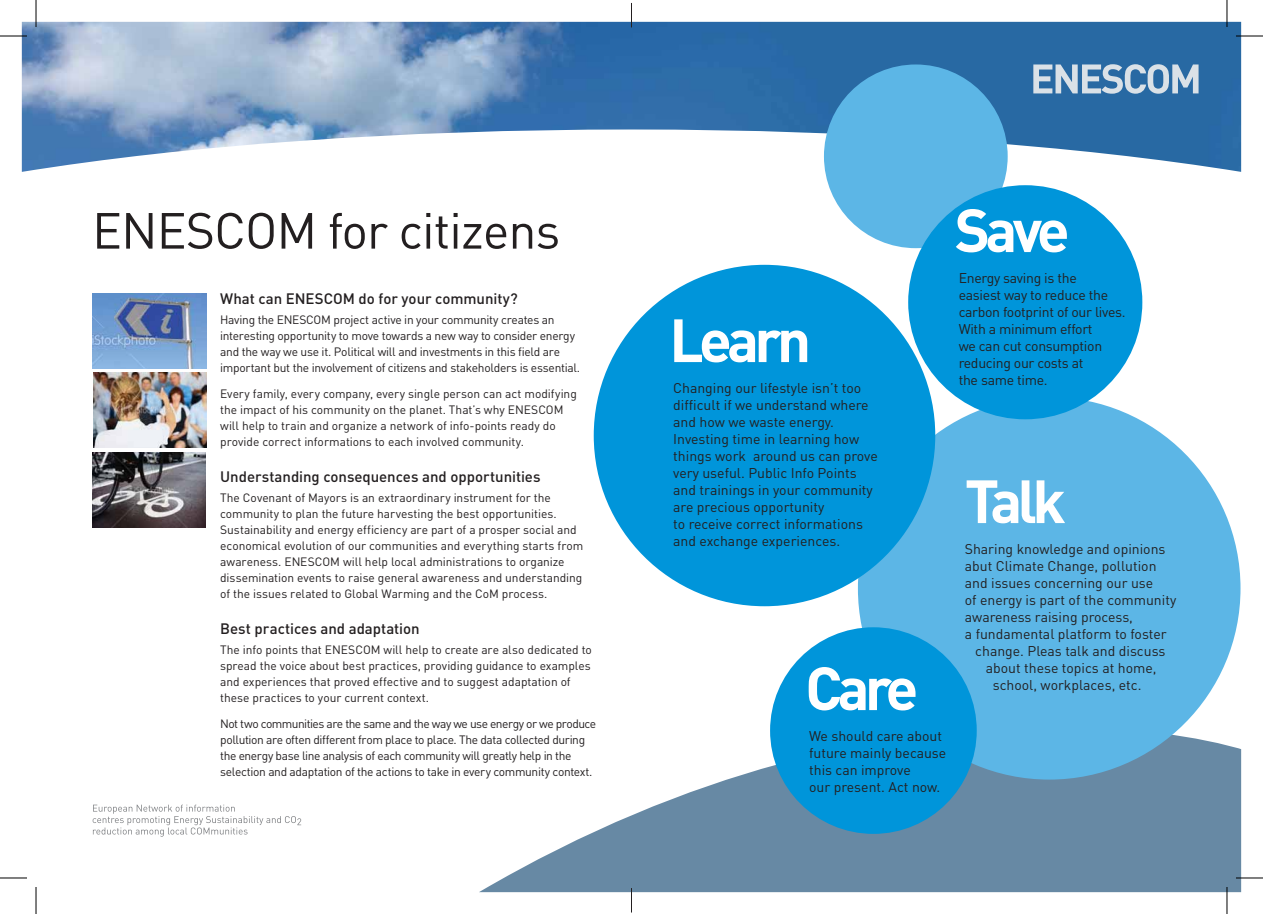
<style>
.page{position:relative;width:1263px;height:914px;background:#fff}
.page>*{position:absolute;margin:0;border:0;box-sizing:border-box;transform-origin:0 0}
.t1{font:700 60px "DIN";letter-spacing:-.08em;color:#fff}
.t2{font:50px "DIN";letter-spacing:-.02em;color:#231f20}
.t3{font:500 15px "DIN";color:#231f20}
.t4{font:14px/17px "DIN";color:#231f20}
.t5{font:14px/17px "DIN";letter-spacing:-.02em;color:#231f20}
.t6{font:12px/16px "DIN";letter-spacing:-.005em;color:#231f20}
.t7{font:12px/16px "DIN";letter-spacing:-.035em;color:#231f20}
</style>
<div class="page">
<svg style="left:479px;top:642px;width:762px;height:250px;fill:#6789a4"></svg>
<img style="left:22px;top:22px;width:1219px;height:150px">
<svg style="left:1033px;top:64px;width:165px;height:30px;background:#86a8c6"></svg>
<svg style="left:93px;top:805px;width:208px;height:32px"></svg>
<svg style="left:631px;top:3px;width:1px;height:24px"></svg>
<svg style="left:631px;top:888px;width:1px;height:24px"></svg>
<img style="left:93px;top:293px;width:113px;height:76px">
<img style="left:93px;top:373px;width:113px;height:75px">
<img style="left:93px;top:452px;width:113px;height:76px">
<div style="left:858px;top:397px;width:382px;height:382px;background:#5cb6e6;border-radius:50%"></div>
<div style="left:594px;top:265px;width:341px;height:341px;background:#0095da;border-radius:50%"></div>
<div style="left:770px;top:627px;width:206px;height:207px;background:#0095da;border-radius:50%"></div>
<div style="left:824px;top:64px;width:183px;height:184px;background:#5cb6e6;border-radius:50%"></div>
<div style="left:908px;top:185px;width:234px;height:234px;background:#0095da;border-radius:50%"></div>
<svg style="left:0;top:878px;width:27px;height:1px"></svg>
<svg style="left:36px;top:887px;width:1px;height:27px"></svg>
<svg style="left:0;top:36px;width:27px;height:1px"></svg>
<svg style="left:36px;top:0;width:1px;height:27px"></svg>
<svg style="left:1236px;top:36px;width:27px;height:1px"></svg>
<svg style="left:1226px;top:0;width:1px;height:27px"></svg>
<svg style="left:1236px;top:878px;width:27px;height:1px"></svg>
<svg style="left:1226px;top:887px;width:1px;height:27px"></svg>
<h2 class="t2" style="left:92px;top:213px;width:470px">ENESCOM for citizens</h2>
<p class="t3" style="left:220px;top:290px;width:299px">What can ENESCOM do for your community?</p>
<p class="t6" style="left:220px;top:313px;width:361px">Having the ENESCOM project active in your community creates an interesting opportunity to move towards a new way to consider energy and the way we use it. Political will and investments in this field are important but the involvement of citizens and stakeholders is essential.</p>
<p class="t6" style="left:220px;top:387px;width:358px">Every family, every company, every single person can act modifying the impact of his community on the planet. That’s why ENESCOM will help to train and organize a network of info-points ready do provide correct informations to each involved community.</p>
<p class="t3" style="left:220px;top:468px;width:322px">Understanding consequences and opportunities</p>
<p class="t6" style="left:220px;top:491px;width:365px">The Covenant of Mayors is an extraordinary instrument for the community to plan the future harvesting the best opportunities.<br>Sustainability and energy efficiency are part of a prosper social and economical evolution of our communities and everything starts from awareness. ENESCOM will help local administrations to organize dissemination events to raise general awareness and understanding of the issues related to Global Warming and the CoM process.</p>
<p class="t3" style="left:220px;top:620px;width:201px">Best practices and adaptation</p>
<p class="t6" style="left:220px;top:643px;width:373px">The info points that ENESCOM will help to create are also dedicated to spread the voice about best practices, providing guidance to examples and experiences that proved effective and to suggest adaptation of these practices to your current context.</p>
<p class="t7" style="left:220px;top:717px;width:377px">Not two communities are the same and the way we use energy or we produce pollution are often different from place to place. The data collected during the energy base line analysis of each community will greatly help in the selection and adaptation of the actions to take in every community context.</p>
<h1 class="t1" style="left:669px;top:319px;width:143px">Learn</h1>
<p class="t4" style="left:673px;top:381px;width:206px">Changing our lifestyle isn’t too difficult if we understand where and how we waste energy.<br>Investing time in learning how things work around us can prove very useful. Public Info Points and trainings in your community are precious opportunity<br>to receive correct informations and exchange experiences.</p>
<h1 class="t1" style="left:805px;top:667px;width:115px">Care</h1>
<p class="t4" style="left:809px;top:729px;width:139px">We should care about future mainly because this can improve<br>our present. Act now.</p>
<h1 class="t1" style="left:954px;top:209px;width:116px">Save</h1>
<p class="t5" style="left:958px;top:271px;width:168px">Energy saving is the<br>easiest way to reduce the carbon footprint of our lives.<br>With a minimum effort<br>we can cut consumption reducing our costs at<br>the same time.</p>
<h1 class="t1" style="left:964px;top:480px;width:102px">Talk</h1>
<p class="t4" style="left:964px;top:542px;width:202px">Sharing knowledge and opinions</p>
<p class="t4" style="left:964px;top:559px;width:193px">abut Climate Change, pollution</p>
<p class="t4" style="left:964px;top:576px;width:190px">and issues concerning our use</p>
<p class="t4" style="left:964px;top:593px;width:213px">of energy is part of the community</p>
<p class="t4" style="left:964px;top:610px;width:170px">awareness raising process,</p>
<p class="t4" style="left:964px;top:627px;width:203px">a fundamental platform to foster</p>
<p class="t4" style="left:975px;top:644px;width:191px">change. Pleas talk and discuss</p>
<p class="t4" style="left:985px;top:661px;width:172px">about these topics at home,</p>
<p class="t4" style="left:992px;top:678px;width:150px">school, workplaces, etc.</p>
</div>
